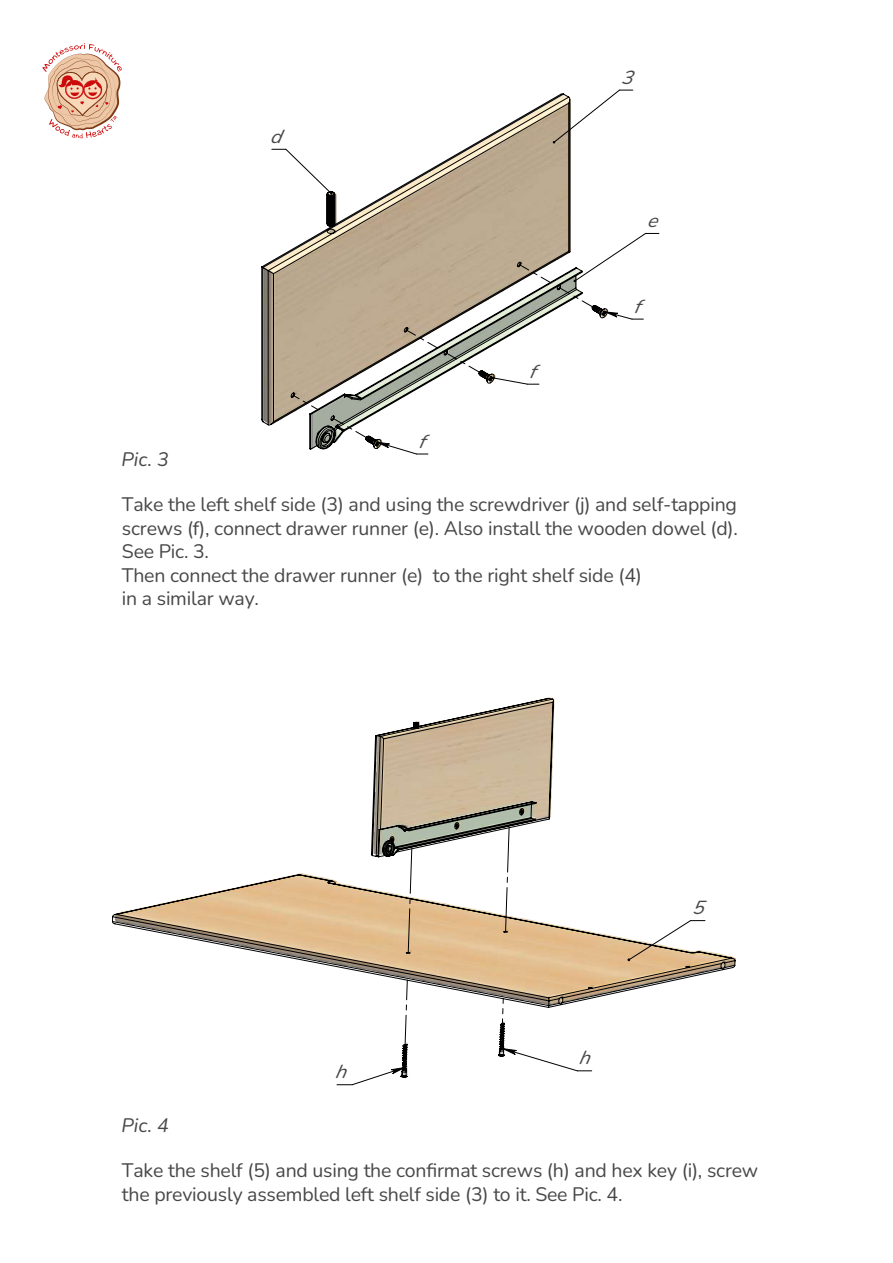
<style>
.page{position:relative;width:893px;height:1263px;background:#fff}
.page>*{position:absolute;margin:0;border:0;box-sizing:border-box;transform-origin:0 0}
.t1{font:19.5px/23.4px "Nunito Extra Light 400";letter-spacing:-.01em;color:#484848}
.t2{font:19.5px "Nunito Extra Light Italic 400";color:#484848}
.t3{font:italic 18.9px "Nunito Extra Light Italic 400";color:#484848;scale:1.04 1}
</style>
<div class="page">
<svg style="left:42px;top:43px;width:80px;height:95px"></svg>
<svg style="left:112px;top:698px;width:624px;height:374px"></svg>
<svg style="left:408px;top:848px;width:4px;height:106px"></svg>
<svg style="left:505px;top:827px;width:5px;height:105px"></svg>
<svg style="left:404px;top:979px;width:4px;height:66px"></svg>
<svg style="left:502px;top:998px;width:2px;height:26px"></svg>
<svg style="left:499px;top:1047px;width:93px;height:24px"></svg>
<svg style="left:337px;top:1066px;width:71px;height:19px"></svg>
<svg style="left:627px;top:920px;width:78px;height:41px"></svg>
<svg style="left:261px;top:98px;width:310px;height:352px"></svg>
<svg style="left:292px;top:394px;width:26px;height:16px"></svg>
<svg style="left:332px;top:418px;width:35px;height:20px"></svg>
<svg style="left:405px;top:329px;width:33px;height:20px"></svg>
<svg style="left:445px;top:352px;width:35px;height:21px"></svg>
<svg style="left:519px;top:264px;width:32px;height:19px"></svg>
<svg style="left:374px;top:441px;width:54px;height:14px"></svg>
<svg style="left:492px;top:377px;width:47px;height:8px"></svg>
<svg style="left:559px;top:233px;width:100px;height:87px"></svg>
<svg style="left:272px;top:148px;width:61px;height:47px"></svg>
<svg style="left:553px;top:89px;width:80px;height:54px"></svg>
<p class="t3" style="left:270px;top:123px;width:19px">d</p>
<p class="t2" style="left:122px;top:445px;width:49px">Pic. 3</p>
<p class="t3" style="left:418px;top:428px;width:8px">f</p>
<p class="t3" style="left:529px;top:358px;width:8px">f</p>
<p class="t3" style="left:621px;top:64px;width:19px">3</p>
<p class="t3" style="left:647px;top:208px;width:18px">e</p>
<p class="t3" style="left:634px;top:293px;width:8px">f</p>
<p class="t1" style="left:122px;top:492px;width:618px">Take the left shelf side (3) and using the screwdriver (j) and self-tapping screws (f), connect drawer runner (e). Also install the wooden dowel (d).<br>See Pic. 3.<br>Then connect the drawer runner (e) to the right shelf side (4)<br>in a similar way.</p>
<p class="t2" style="left:122px;top:1112px;width:49px">Pic. 4</p>
<p class="t3" style="left:335px;top:1058px;width:19px">h</p>
<p class="t3" style="left:579px;top:1044px;width:19px">h</p>
<p class="t3" style="left:692px;top:894px;width:19px">5</p>
<p class="t1" style="left:122px;top:1158px;width:638px">Take the shelf (5) and using the confirmat screws (h) and hex key (i), screw the previously assembled left shelf side (3) to it. See Pic. 4.</p>
</div>
